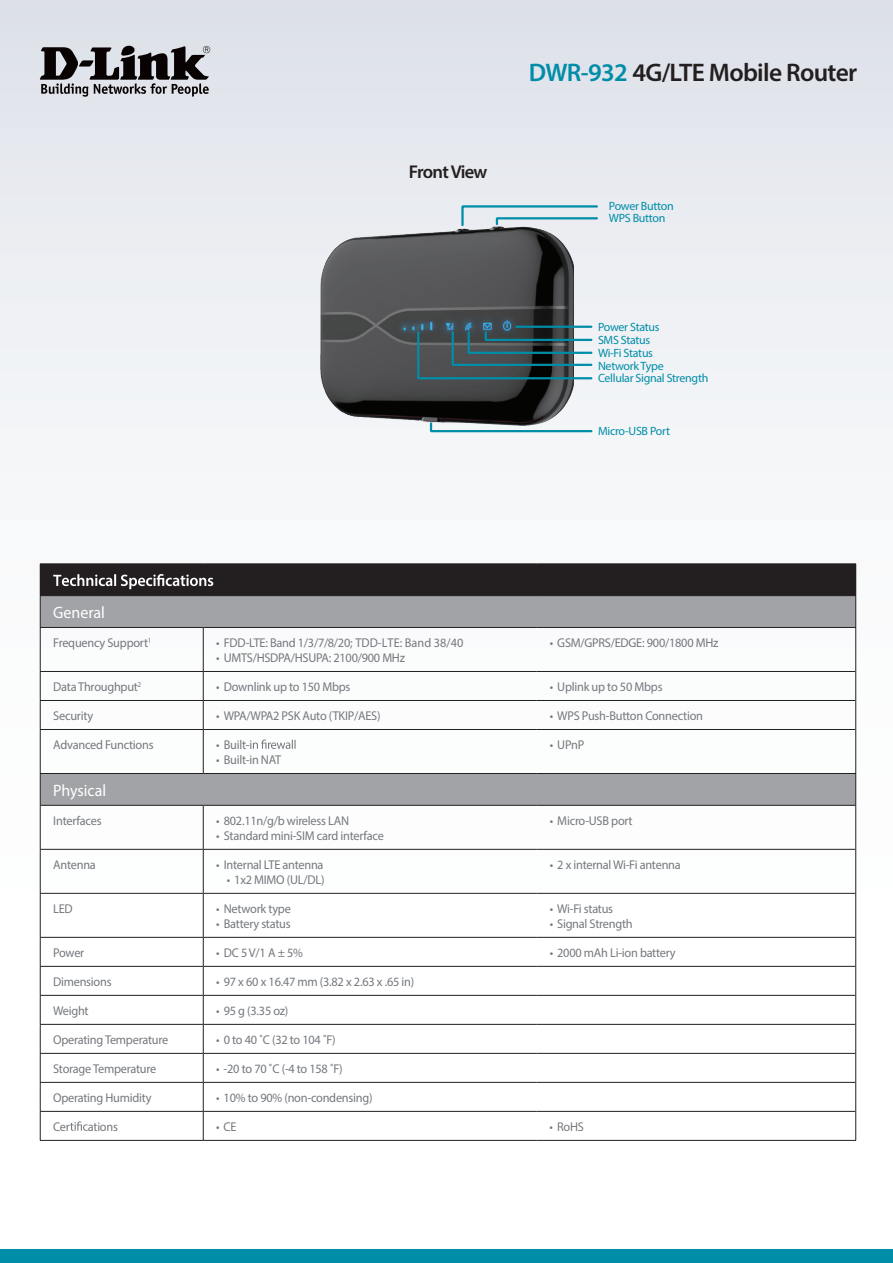
<style>
.page{position:relative;width:893px;height:1263px;background:#fff}
.page>*{position:absolute;margin:0;border:0;box-sizing:border-box;transform-origin:0 0}
.t1{font:600 25.5px "Myriad Pro";letter-spacing:-.025em;color:#231f20}
.t2{font:600 18.6px "Myriad Pro";letter-spacing:-.04em;color:#231f20}
.t3{font:16.5px "Myriad Pro";color:#fff}
.t4{font:12.75px "Myriad Pro";letter-spacing:-.02em;color:#74787d}
.t5{font:12.75px "Myriad Pro";color:#74787d}
.t6{font:12px/12.8px "Myriad Pro";letter-spacing:-.025em;color:#008da8}
.s1{color:#008da8}
</style>
<div class="page">
<div style="left:0;top:0;width:893px;height:1084px;background:linear-gradient(to bottom,#e3e6ec,#fff)"></div>
<div style="left:0;top:1249px;width:893px;height:14px;background:#008da8"></div>
<svg style="left:40px;top:46px;width:170px;height:51px;background:#807f83"></svg>
<div style="left:40px;top:564px;width:816px;height:32px;background:#231f20"></div>
<svg style="left:41px;top:596px;width:814px;height:209px"></svg>
<hr style="left:855px;top:596px;width:1px;height:31px;background:#231f20">
<hr style="left:40px;top:596px;width:1px;height:31px;background:#231f20">
<hr style="left:40px;top:627px;width:163px;height:1px;background:#231f20">
<hr style="left:855px;top:628px;width:1px;height:43px;background:#231f20">
<svg style="left:855px;top:671px;width:1px;height:58px"></svg>
<hr style="left:855px;top:729px;width:1px;height:44px;background:#231f20">
<hr style="left:855px;top:849px;width:1px;height:44px;background:#231f20">
<hr style="left:40px;top:893px;width:163px;height:1px;background:#231f20">
<hr style="left:203px;top:893px;width:334px;height:1px;background:#231f20">
<hr style="left:537px;top:893px;width:318px;height:1px;background:#231f20">
<hr style="left:855px;top:893px;width:1px;height:44px;background:#231f20">
<hr style="left:40px;top:937px;width:163px;height:1px;background:#231f20">
<hr style="left:203px;top:937px;width:334px;height:1px;background:#231f20">
<hr style="left:537px;top:937px;width:318px;height:1px;background:#231f20">
<hr style="left:40px;top:995px;width:163px;height:1px;background:#231f20">
<hr style="left:855px;top:774px;width:1px;height:31px;background:#231f20">
<hr style="left:40px;top:774px;width:1px;height:31px;background:#231f20">
<hr style="left:40px;top:563px;width:163px;height:1px;background:#231f20">
<hr style="left:203px;top:563px;width:334px;height:1px;background:#231f20">
<hr style="left:537px;top:563px;width:319px;height:1px;background:#231f20">
<hr style="left:855px;top:806px;width:1px;height:43px;background:#231f20">
<hr style="left:40px;top:850px;width:1px;height:43px;background:#231f20">
<hr style="left:40px;top:894px;width:1px;height:43px;background:#231f20">
<hr style="left:40px;top:671px;width:163px;height:1px;background:#231f20">
<hr style="left:40px;top:700px;width:163px;height:1px;background:#231f20">
<hr style="left:40px;top:628px;width:1px;height:43px;background:#231f20">
<svg style="left:40px;top:672px;width:1px;height:57px"></svg>
<hr style="left:40px;top:730px;width:1px;height:43px;background:#231f20">
<hr style="left:40px;top:729px;width:163px;height:1px;background:#231f20">
<hr style="left:203px;top:773px;width:334px;height:1px;background:#231f20">
<hr style="left:40px;top:773px;width:163px;height:1px;background:#231f20">
<hr style="left:537px;top:773px;width:319px;height:1px;background:#231f20">
<hr style="left:40px;top:805px;width:163px;height:1px;background:#231f20">
<hr style="left:40px;top:806px;width:1px;height:43px;background:#231f20">
<hr style="left:537px;top:627px;width:319px;height:1px;background:#231f20">
<hr style="left:203px;top:671px;width:334px;height:1px;background:#231f20">
<hr style="left:537px;top:671px;width:318px;height:1px;background:#231f20">
<hr style="left:203px;top:700px;width:334px;height:1px;background:#231f20">
<hr style="left:537px;top:700px;width:318px;height:1px;background:#231f20">
<hr style="left:537px;top:729px;width:318px;height:1px;background:#231f20">
<hr style="left:203px;top:849px;width:334px;height:1px;background:#231f20">
<hr style="left:537px;top:849px;width:318px;height:1px;background:#231f20">
<hr style="left:537px;top:805px;width:319px;height:1px;background:#231f20">
<hr style="left:40px;top:1140px;width:163px;height:1px;background:#231f20">
<hr style="left:203px;top:1140px;width:334px;height:1px;background:#231f20">
<hr style="left:537px;top:1140px;width:319px;height:1px;background:#231f20">
<hr style="left:40px;top:1024px;width:163px;height:1px;background:#231f20">
<hr style="left:40px;top:1053px;width:163px;height:1px;background:#231f20">
<hr style="left:40px;top:1082px;width:163px;height:1px;background:#231f20">
<hr style="left:40px;top:849px;width:163px;height:1px;background:#231f20">
<hr style="left:203px;top:627px;width:334px;height:1px;background:#231f20">
<hr style="left:203px;top:628px;width:1px;height:43px;background:#231f20">
<svg style="left:203px;top:672px;width:1px;height:57px"></svg>
<hr style="left:203px;top:729px;width:334px;height:1px;background:#231f20">
<hr style="left:203px;top:730px;width:1px;height:43px;background:#231f20">
<hr style="left:203px;top:805px;width:334px;height:1px;background:#231f20">
<hr style="left:203px;top:806px;width:1px;height:43px;background:#231f20">
<hr style="left:203px;top:850px;width:1px;height:43px;background:#231f20">
<hr style="left:203px;top:894px;width:1px;height:43px;background:#231f20">
<svg style="left:855px;top:937px;width:1px;height:203px"></svg>
<hr style="left:203px;top:995px;width:334px;height:1px;background:#231f20">
<hr style="left:537px;top:995px;width:318px;height:1px;background:#231f20">
<hr style="left:203px;top:1024px;width:334px;height:1px;background:#231f20">
<hr style="left:537px;top:1024px;width:318px;height:1px;background:#231f20">
<hr style="left:203px;top:1053px;width:334px;height:1px;background:#231f20">
<hr style="left:537px;top:1053px;width:318px;height:1px;background:#231f20">
<hr style="left:203px;top:1082px;width:334px;height:1px;background:#231f20">
<hr style="left:537px;top:1082px;width:318px;height:1px;background:#231f20">
<hr style="left:203px;top:966px;width:334px;height:1px;background:#231f20">
<hr style="left:537px;top:966px;width:318px;height:1px;background:#231f20">
<hr style="left:203px;top:1111px;width:334px;height:1px;background:#231f20">
<hr style="left:537px;top:1111px;width:318px;height:1px;background:#231f20">
<hr style="left:40px;top:966px;width:163px;height:1px;background:#231f20">
<svg style="left:40px;top:938px;width:1px;height:202px"></svg>
<svg style="left:203px;top:938px;width:1px;height:202px"></svg>
<hr style="left:40px;top:1111px;width:163px;height:1px;background:#231f20">
<svg style="left:53px;top:574px;width:160px;height:15px"></svg>
<svg style="left:253px;top:739px;width:43px;height:10px"></svg>
<svg style="left:70px;top:1121px;width:18px;height:10px"></svg>
<img style="left:321px;top:226px;width:253px;height:199px">
<hr style="left:516px;top:326px;width:75px;height:2px;background:#008da8">
<svg style="left:429px;top:421px;width:165px;height:12px"></svg>
<svg style="left:460px;top:204px;width:139px;height:23px;background:#bedae3"></svg>
<svg style="left:416px;top:330px;width:178px;height:50px;background:#486066"></svg>
<div style="left:324px;top:321px;width:41px;height:11px;background:#464747"></div>
<h2 class="t2" style="left:409px;top:160px;width:80px">Front View</h2>
<h1 class="t1" style="left:529px;top:56px;width:330px"><span class="s1">DWR-932</span> 4G/LTE Mobile Router</h1>
<p class="t6" style="left:609px;top:199px;width:66px">Power Button</p>
<p class="t6" style="left:609px;top:211px;width:58px">WPS Button</p>
<p class="t6" style="left:598px;top:321px;width:63px">Power Status<br>SMS Status<br>Wi-Fi Status</p>
<p class="t6" style="left:598px;top:372px;width:112px">Cellular Signal Strength</p>
<p class="t6" style="left:598px;top:359px;width:67px">Network Type</p>
<p class="t6" style="left:598px;top:425px;width:74px">Micro-USB Port</p>
<p class="t3" style="left:53px;top:602px;width:53px">General</p>
<p class="t4" style="left:53px;top:635px;width:100px">Frequency Support<sup>1</sup></p>
<p class="t5" style="left:216px;top:635px;width:249px">• FDD-LTE: Band 1/3/7/8/20; TDD-LTE: Band 38/40</p>
<p class="t4" style="left:216px;top:650px;width:190px">• UMTS/HSDPA/HSUPA: 2100/900 MHz</p>
<p class="t4" style="left:550px;top:635px;width:170px">• GSM/GPRS/EDGE: 900/1800 MHz</p>
<p class="t4" style="left:53px;top:679px;width:90px">Data Throughput<sup>2</sup></p>
<p class="t4" style="left:216px;top:679px;width:136px">• Downlink up to 150 Mbps</p>
<p class="t4" style="left:550px;top:679px;width:114px">• Uplink up to 50 Mbps</p>
<p class="t4" style="left:53px;top:708px;width:41px">Security</p>
<p class="t4" style="left:216px;top:708px;width:166px">• WPA/WPA2 PSK Auto (TKIP/AES)</p>
<p class="t4" style="left:550px;top:708px;width:155px">• WPS Push-Button Connection</p>
<p class="t4" style="left:53px;top:737px;width:102px">Advanced Functions</p>
<p class="t4" style="left:216px;top:737px;width:37px">• Built-i</p>
<p class="t4" style="left:216px;top:752px;width:66px">• Built-in NAT</p>
<p class="t4" style="left:550px;top:737px;width:36px">• UPnP</p>
<p class="t3" style="left:53px;top:780px;width:55px">Physical</p>
<p class="t4" style="left:53px;top:812px;width:50px">Interfaces</p>
<p class="t4" style="left:216px;top:812px;width:134px">• 802.11n/g/b wireless LAN</p>
<p class="t4" style="left:216px;top:827px;width:169px">• Standard mini-SIM card interface</p>
<p class="t4" style="left:53px;top:856px;width:44px">Antenna</p>
<p class="t4" style="left:216px;top:856px;width:109px">• Internal LTE antenna</p>
<p class="t4" style="left:227px;top:871px;width:99px">• 1x2 MIMO (UL/DL)</p>
<p class="t4" style="left:53px;top:900px;width:21px">LED</p>
<p class="t4" style="left:216px;top:900px;width:76px">• Network type</p>
<p class="t4" style="left:216px;top:915px;width:76px">• Battery status</p>
<p class="t4" style="left:550px;top:812px;width:84px">• Micro-USB port</p>
<p class="t4" style="left:550px;top:856px;width:133px">• 2 x internal Wi-Fi antenna</p>
<p class="t4" style="left:550px;top:900px;width:65px">• Wi-Fi status</p>
<p class="t4" style="left:550px;top:915px;width:84px">• Signal Strength</p>
<p class="t4" style="left:53px;top:944px;width:33px">Power</p>
<p class="t4" style="left:216px;top:944px;width:88px">• DC 5 V/1 A ± 5%</p>
<p class="t4" style="left:550px;top:944px;width:127px">• 2000 mAh Li-ion battery</p>
<p class="t4" style="left:53px;top:973px;width:60px">Dimensions</p>
<p class="t4" style="left:216px;top:973px;width:200px">• 97 x 60 x 16.47 mm (3.82 x 2.63 x .65 in)</p>
<p class="t4" style="left:53px;top:1002px;width:37px">Weight</p>
<p class="t4" style="left:216px;top:1002px;width:74px">• 95 g (3.35 oz)</p>
<p class="t4" style="left:53px;top:1031px;width:117px">Operating Temperature</p>
<p class="t4" style="left:216px;top:1031px;width:121px">• 0 to 40 ˚C (32 to 104 ˚F)</p>
<p class="t4" style="left:53px;top:1060px;width:105px">Storage Temperature</p>
<p class="t4" style="left:216px;top:1060px;width:128px">• -20 to 70 ˚C (-4 to 158 ˚F)</p>
<p class="t4" style="left:53px;top:1089px;width:100px">Operating Humidity</p>
<p class="t4" style="left:216px;top:1089px;width:158px">• 10% to 90% (non-condensing)</p>
<p class="t4" style="left:53px;top:1118px;width:18px">Cer</p>
<p class="t4" style="left:88px;top:1118px;width:32px">ations</p>
<p class="t4" style="left:216px;top:1118px;width:22px">• CE</p>
<p class="t4" style="left:550px;top:1118px;width:36px">• RoHS</p>
</div>
